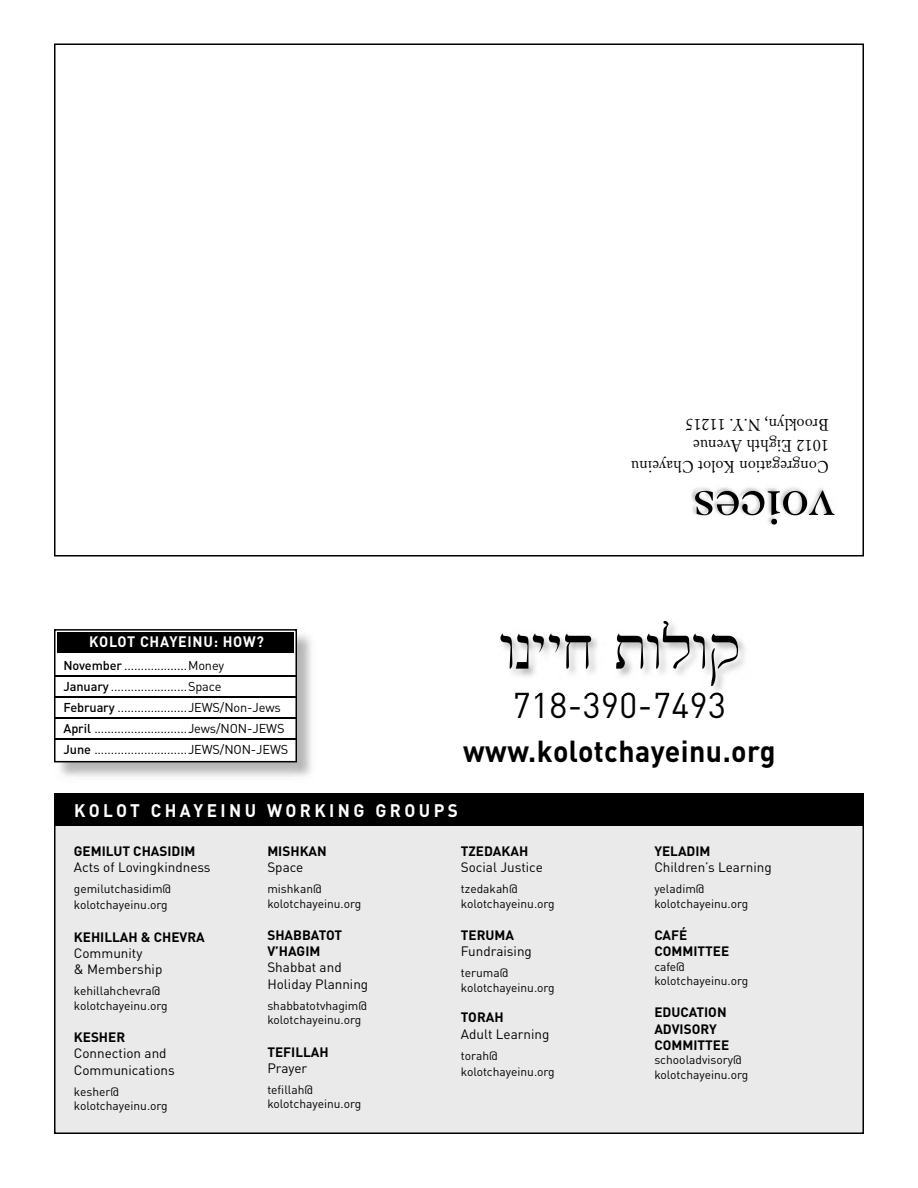
<style>
.page{position:relative;width:918px;height:1188px;background:#fff}
.page>*{position:absolute;margin:0;border:0;box-sizing:border-box;transform-origin:0 0}
.t1{font:36px "DIN";letter-spacing:.015em;color:#000;scale:.95 1}
.t2{font:700 30px "DIN";letter-spacing:.015em;color:#000;scale:.95 1}
.t3{font:700 18px "DIN";letter-spacing:.2em;color:#fff;scale:.95 1}
.t4{font:16.5px/21px "Adobe Caslon";letter-spacing:.015em;color:#000;scale:.95 1}
.t5{font:700 15px "DIN";letter-spacing:.05em;color:#fff;scale:.95 1}
.t6{font:13.5px/16.2px "DIN";color:#000}
.t7{font:700 13.5px/16.2px "DIN";color:#000}
.t8{font:12.75px/21px "DIN";letter-spacing:-.01em;color:#000}
.t9{font:12px/14.4px "DIN";color:#000}
.s1{font-weight:500}
</style>
<div class="page">
<svg style="left:54px;top:44px;width:810px;height:512px"></svg>
<img style="left:689px;top:485px;width:148px;height:42px">
<svg style="left:695px;top:491px;width:140px;height:34px"></svg>
<img style="left:511px;top:633px;width:234px;height:60px">
<img style="left:515px;top:693px;width:208px;height:3px">
<svg style="left:500px;top:633px;width:91px;height:36px"></svg>
<svg style="left:616px;top:621px;width:89px;height:48px"></svg>
<svg style="left:711px;top:634px;width:27px;height:51px"></svg>
<div style="left:54px;top:826px;width:810px;height:308px;background:#eaeaea"></div>
<div style="left:54px;top:793px;width:810px;height:33px;background:#000"></div>
<img style="left:54px;top:635px;width:257px;height:142px">
<svg style="left:54px;top:629px;width:243px;height:133px"></svg>
<div style="left:57px;top:633px;width:237px;height:20px;background:#000"></div>
<hr style="left:55px;top:675px;width:241px;height:1px;background:#000">
<hr style="left:55px;top:696px;width:241px;height:1px;background:#000">
<hr style="left:55px;top:717px;width:241px;height:1px;background:#000">
<hr style="left:55px;top:738px;width:241px;height:1px;background:#000">
<p class="t5" style="left:89px;top:632px;width:185px">KOLOT CHAYEINU: HOW?</p>
<p class="t8" style="left:64px;top:655px;width:226px"><span class="s1">November</span> ...................Money<br><span class="s1">January</span> .......................Space<br><span class="s1">February</span> .....................JEWS/Non-Jews <span class="s1">April</span> ............................Jews/NON-JEWS <span class="s1">June</span> ............................JEWS/NON-JEWS</p>
<h3 class="t4" style="left:829px;top:477px;width:209px;rotate:-180deg">Congregation Kolot Chayeinu<br>1012 Eighth Avenue<br>Brooklyn, N.Y. 11215</h3>
<h1 class="t1" style="left:513px;top:683px;width:226px">718-390-7493</h1>
<h2 class="t2" style="left:463px;top:731px;width:330px">www.kolotchayeinu.org</h2>
<h3 class="t3" style="left:74px;top:799px;width:406px">KOLOT CHAYEINU WORKING GROUPS</h3>
<p class="t7" style="left:74px;top:842px;width:123px">GEMILUT CHASIDIM</p>
<p class="t6" style="left:74px;top:859px;width:138px">Acts of Lovingkindness</p>
<p class="t9" style="left:74px;top:881px;width:99px;line-height:16.2px">gemilutchasidim@ kolotchayeinu.org</p>
<p class="t7" style="left:74px;top:928px;width:132px">KEHILLAH &amp; CHEVRA</p>
<p class="t6" style="left:74px;top:945px;width:90px">Community<br>&amp; Membership</p>
<p class="t9" style="left:74px;top:984px;width:95px">kehillahchevra@ kolotchayeinu.org</p>
<p class="t7" style="left:74px;top:1029px;width:53px">KESHER</p>
<p class="t6" style="left:74px;top:1045px;width:102px">Connection and<br>Communications</p>
<p class="t9" style="left:74px;top:1084px;width:95px">kesher@ kolotchayeinu.org</p>
<p class="t7" style="left:267px;top:842px;width:61px">MISHKAN</p>
<p class="t6" style="left:267px;top:859px;width:37px">Space</p>
<p class="t9" style="left:267px;top:882px;width:95px">mishkan@ kolotchayeinu.org</p>
<p class="t7" style="left:267px;top:927px;width:76px">SHABBATOT<br>V’HAGIM</p>
<p class="t6" style="left:267px;top:959px;width:102px">Shabbat and<br>Holiday Planning</p>
<p class="t9" style="left:267px;top:998px;width:101px">shabbatotvhagim@ kolotchayeinu.org</p>
<p class="t7" style="left:267px;top:1043px;width:63px">TEFILLAH</p>
<p class="t6" style="left:267px;top:1060px;width:41px">Prayer</p>
<p class="t9" style="left:267px;top:1082px;width:95px">tefillah@ kolotchayeinu.org</p>
<p class="t7" style="left:461px;top:842px;width:69px">TZEDAKAH</p>
<p class="t6" style="left:461px;top:859px;width:83px">Social Justice</p>
<p class="t9" style="left:461px;top:882px;width:95px">tzedakah@ kolotchayeinu.org</p>
<p class="t7" style="left:461px;top:927px;width:55px">TERUMA</p>
<p class="t6" style="left:461px;top:943px;width:73px">Fundraising</p>
<p class="t9" style="left:461px;top:966px;width:95px">teruma@ kolotchayeinu.org</p>
<p class="t7" style="left:461px;top:1009px;width:44px">TORAH</p>
<p class="t6" style="left:461px;top:1025px;width:90px">Adult Learning</p>
<p class="t9" style="left:461px;top:1047px;width:95px;line-height:16.2px">torah@ kolotchayeinu.org</p>
<p class="t7" style="left:654px;top:842px;width:58px">YELADIM</p>
<p class="t6" style="left:654px;top:859px;width:119px">Children’s Learning</p>
<p class="t9" style="left:654px;top:882px;width:95px">yeladim@ kolotchayeinu.org</p>
<p class="t7" style="left:654px;top:927px;width:76px">CAFÉ<br>COMMITTEE</p>
<p class="t9" style="left:654px;top:959px;width:95px">cafe@ kolotchayeinu.org</p>
<p class="t7" style="left:654px;top:1004px;width:76px">EDUCATION<br>ADVISORY<br>COMMITTEE</p>
<p class="t9" style="left:654px;top:1053px;width:95px">schooladvisory@ kolotchayeinu.org</p>
</div>
